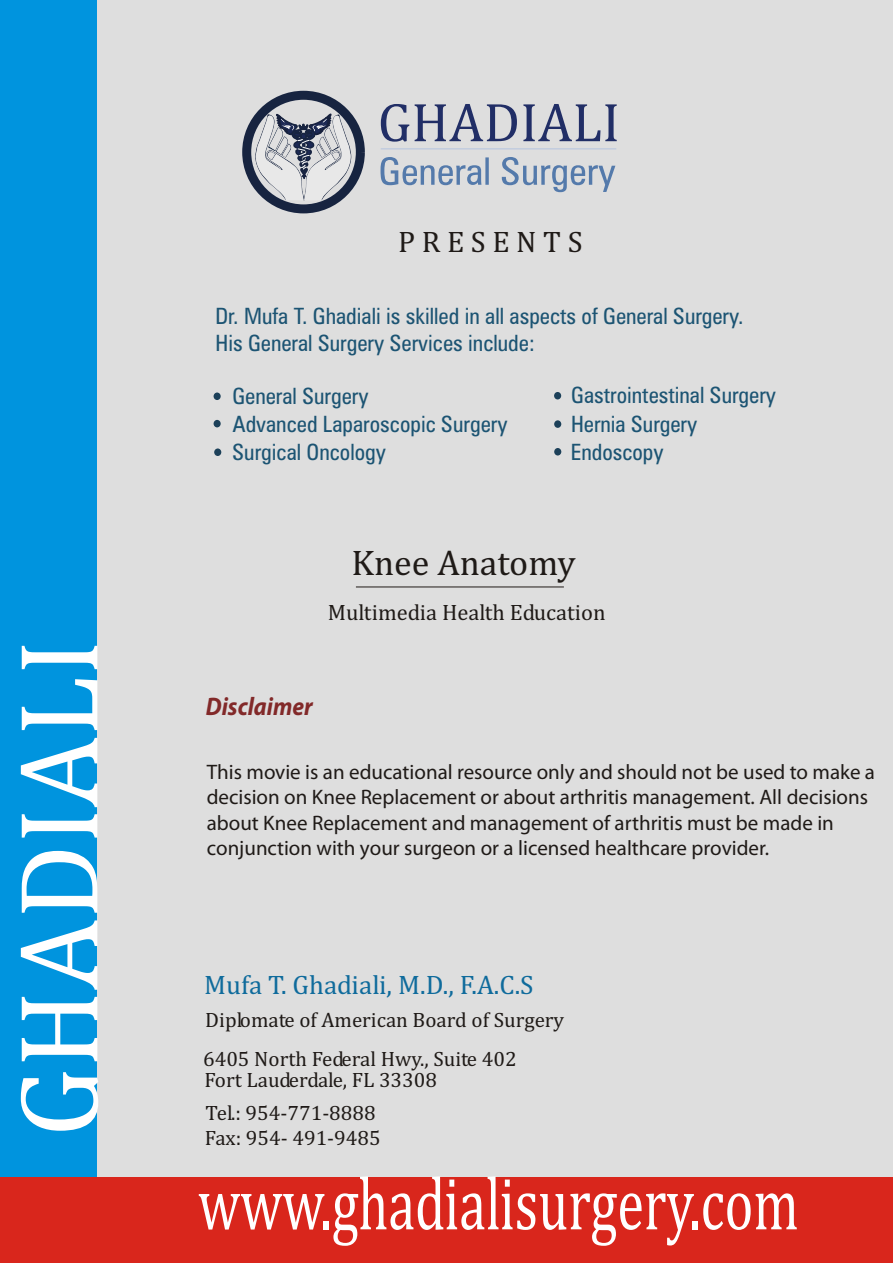
<style>
.page{position:relative;width:894px;height:1263px;background:#fff}
.page>*{position:absolute;margin:0;border:0;box-sizing:border-box;transform-origin:0 0}
.t1{font:75.6px "Cambria Math";color:#fff;scale:.72 1}
.t2{font:36px "Cambria Math";color:#1f1a17}
.t3{font:30px "Cambria Math";color:#1f1a17}
.t4{font:27px "Cambria Math";color:#0f6b9c}
.t5{font:italic 700 25.5px "Myriad Pro";color:#822929;scale:.91 1}
.t6{font:22.5px/28.2px "Zurich Cn BT";color:#1c5473}
.t7{font:22.5px "Cambria Math";color:#1f1a17}
.t8{font:21px/25.2px "Myriad Pro";color:#1f1a17}
.t9{font:21px/38.7px "Cambria Math";color:#1f1a17}
</style>
<div class="page">
<div style="left:86px;top:0;width:806px;height:1246px;background:#dedede"></div>
<div style="left:0;top:0;width:96px;height:1253px;background:#0094de"></div>
<div style="left:0;top:1177px;width:892px;height:86px;background:#d9261c"></div>
<hr style="left:356px;top:587px;width:208px;height:1px;background:#1f1a17">
<svg style="left:381px;top:157px;width:234px;height:35px"></svg>
<hr style="left:381px;top:148px;width:235px;height:2px;background:#c2ccde">
<div style="left:242px;top:91px;width:123px;height:122px;border:9px solid #172440;border-radius:50%"></div>
<svg style="left:255px;top:113px;width:96px;height:87px"></svg>
<svg style="left:381px;top:104px;width:236px;height:38px"></svg>
<div style="left:214px;top:393px;width:7px;height:7px;background:#1c4059;border-radius:50%"></div>
<div style="left:214px;top:420px;width:7px;height:7px;background:#1c4059;border-radius:50%"></div>
<div style="left:214px;top:448px;width:7px;height:8px;background:#1c4059;border-radius:50%"></div>
<div style="left:554px;top:392px;width:7px;height:7px;background:#1c4059;border-radius:50%"></div>
<div style="left:554px;top:448px;width:7px;height:8px;background:#1c4059;border-radius:50%"></div>
<div style="left:554px;top:420px;width:7px;height:8px;background:#1c4059;border-radius:50%"></div>
<svg style="left:21px;top:646px;width:77px;height:485px"></svg>
<h3 class="t3" style="left:398px;top:228px;width:186px">P R E S E N T S</h3>
<p class="t6" style="left:216px;top:305px;width:530px;line-height:27px">Dr. Mufa T. Ghadiali is skilled in all aspects of General Surgery.<br>His General Surgery Services include:</p>
<p class="t6" style="left:232px;top:384px;width:277px">General Surgery<br>Advanced Laparoscopic Surgery<br>Surgical Oncology</p>
<p class="t6" style="left:571px;top:383px;width:206px">Gastrointestinal Surgery</p>
<p class="t6" style="left:571px;top:412px;width:128px">Hernia Surgery<br>Endoscopy</p>
<h2 class="t2" style="left:352px;top:547px;width:226px">Knee Anatomy</h2>
<p class="t7" style="left:328px;top:602px;width:279px">Multimedia Health Education</p>
<p class="t5" style="left:206px;top:696px;width:119px">Disclaimer</p>
<p class="t8" style="left:207px;top:761px;width:670px">This movie is an educational resource only and should not be used to make a decision on Knee Replacement or about arthritis management. All decisions about Knee Replacement and management of arthritis must be made in conjunction with your surgeon or a licensed healthcare provider.</p>
<p class="t4" style="left:204px;top:973px;width:331px">Mufa T. Ghadiali, M.D., F.A.C.S</p>
<p class="t9" style="left:203px;top:1002px;width:362px">Diplomate of American Board of Surgery<br>6405 North Federal Hwy., Suite 402</p>
<p class="t9" style="left:205px;top:1065px;width:234px;line-height:33px">Fort Lauderdale, FL 33308<br>Tel.: 954-771-8888</p>
<p class="t9" style="left:205px;top:1120px;width:177px">Fax: 954- 491-9485</p>
<h1 class="t1" style="left:198px;top:1171px;width:836px">www.ghadialisurgery.com</h1>
</div>
